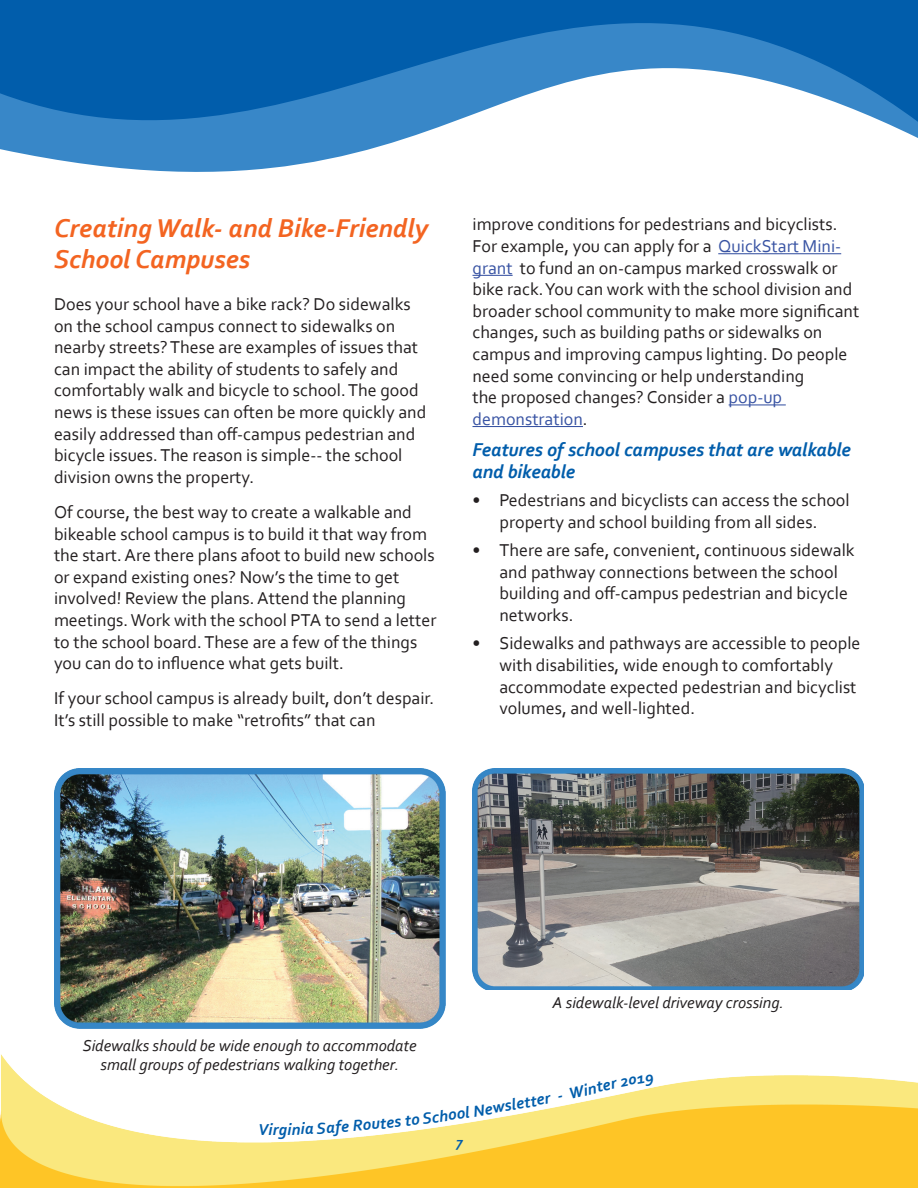
<style>
.page{position:relative;width:918px;height:1188px;background:#fff}
.page>*{position:absolute;margin:0;border:0;box-sizing:border-box;transform-origin:0 0}
.t1{font:italic 700 27px/31px "Corbel";color:#f36421}
.t2{font:italic 700 19.5px/21.6px "Corbel";letter-spacing:-.005em;color:#015dab}
.t3{font:18px/21.6px "Corbel";color:#231f20}
.t4{font:italic 16.5px/19px "Corbel";color:#231f20;text-align:center}
.t5{font:italic 700 16.5px "Corbel";color:#015dab}
.t6{font:italic 700 15px "Corbel";color:#015dab}
.s1{color:#3853a3}
</style>
<div class="page">
<img style="left:0;top:1054px;width:918px;height:134px">
<svg style="left:0;top:0;width:918px;height:172px"></svg>
<hr style="left:718px;top:253px;width:123px;height:1px;background:#3853a3">
<hr style="left:472px;top:275px;width:41px;height:1px;background:#3853a3">
<hr style="left:729px;top:404px;width:57px;height:1px;background:#3853a3">
<hr style="left:472px;top:426px;width:111px;height:1px;background:#3853a3">
<img style="left:54px;top:769px;width:392px;height:260px">
<img style="left:473px;top:769px;width:391px;height:220px">
<svg style="left:269px;top:1120px;width:102px;height:19px"></svg>
<svg style="left:405px;top:1109px;width:52px;height:17px"></svg>
<svg style="left:558px;top:1095px;width:5px;height:3px"></svg>
<svg style="left:569px;top:1073px;width:85px;height:25px"></svg>
<h1 class="t1" style="left:54px;top:212px;width:376px">Creating Walk- and Bike-Friendly<br>School Campuses</h1>
<p class="t3" style="left:54px;top:293px;width:374px">Does your school have a bike rack? Do sidewalks on the school campus connect to sidewalks on nearby streets? These are examples of issues that can impact the ability of students to safely and comfortably walk and bicycle to school. The good news is these issues can often be more quickly and easily addressed than off-campus pedestrian and bicycle issues. The reason is simple-- the school division owns the property.</p>
<p class="t3" style="left:54px;top:501px;width:384px">Of course, the best way to create a walkable and bikeable school campus is to build it that way from the start. Are there plans afoot to build new schools or expand existing ones? Now’s the time to get involved! Review the plans. Attend the planning meetings. Work with the school PTA to send a letter to the school board. These are a few of the things you can do to influence what gets built.</p>
<p class="t3" style="left:54px;top:687px;width:382px">If your school campus is already built, don’t despair.<br>It’s still possible to make “retrofits” that can</p>
<p class="t3" style="left:472px;top:213px;width:388px">improve conditions for pedestrians and bicyclists.<br>For example, you can apply for a <span class="s1">QuickStart Mini&shy;grant</span> to fund an on-campus marked crosswalk or bike rack. You can work with the school division and broader school community to make more significant changes, such as building paths or sidewalks on campus and improving campus lighting. Do people need some convincing or help understanding<br>the proposed changes? Consider a <span class="s1">pop-up demonstration</span>.</p>
<p class="t2" style="left:472px;top:439px;width:380px">Features of school campuses that are walkable and bikeable</p>
<p class="t3" style="left:472px;top:489px;width:379px;text-align:center">• Pedestrians and bicyclists can access the school property and school building from all sides.</p>
<p class="t3" style="left:500px;top:539px;width:357px;text-indent:-27px">• There are safe, convenient, continuous sidewalk and pathway connections between the school building and off-campus pedestrian and bicycle networks.</p>
<p class="t3" style="left:500px;top:632px;width:363px;text-indent:-27px">• Sidewalks and pathways are accessible to people with disabilities, wide enough to comfortably accommodate expected pedestrian and bicyclist volumes, and well-lighted.</p>
<p class="t4" style="left:83px;top:1035px;width:336px">Sidewalks should be wide enough to accommodate small groups of pedestrians walking together.</p>
<p class="t5" style="left:258px;top:1119px;width:12px">V</p>
<p class="t5" style="left:370px;top:1114px;width:32px;rotate:-6deg">utes</p>
<p class="t4" style="left:553px;top:993px;width:233px">A sidewalk-level driveway crossing.</p>
<p class="t5" style="left:455px;top:1104px;width:38px;rotate:-9deg">ol Ne</p>
<p class="t5" style="left:491px;top:1098px;width:33px;rotate:-10deg">wsle</p>
<p class="t5" style="left:522px;top:1092px;width:28px;rotate:-11deg">tter</p>
<p class="t6" style="left:456px;top:1133px;width:8px">7</p>
</div>
